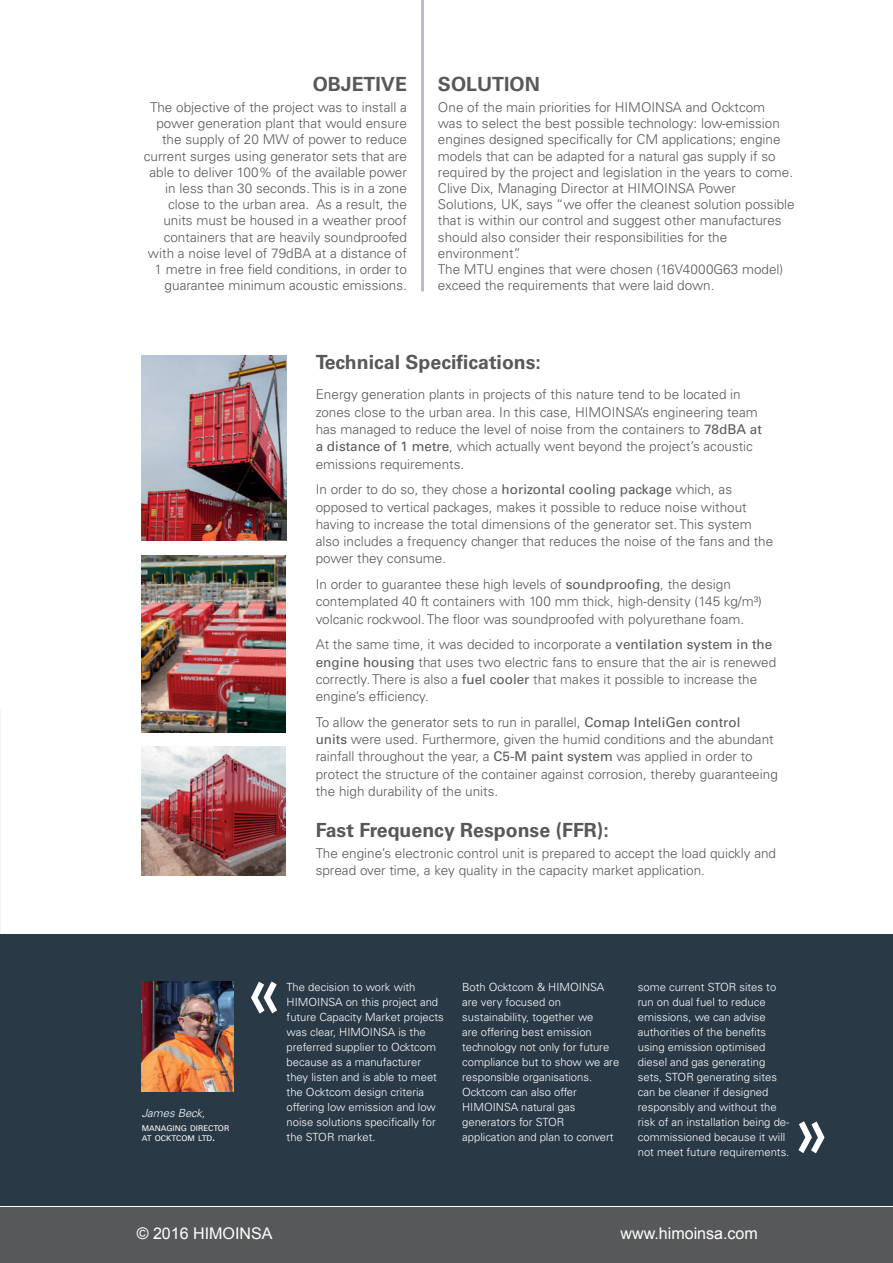
<style>
.page{position:relative;width:893px;height:1263px;background:#fff}
.page>*{position:absolute;margin:0;border:0;box-sizing:border-box;transform-origin:0 0}
.t1{font:700 68.1px "Eurostile";color:#fff}
.t2{font:700 19.5px "Univers LT Std";color:#57585a}
.t3{font:16.05px "Arial";color:#fff}
.t4{font:300 13.5px/16.2px "Univers LT Std";color:#57585a}
.t5{font:300 11.25px/15px "Univers LT Std";color:#fff}
.t6{font:italic 300 11.25px "Univers LT Std";color:#fff}
.t7{font:7.8px/10.5px "Univers LT Std";color:#fff}
.s1{font-weight:400}
.s2{font-size:11.25px}
</style>
<div class="page">
<hr style="left:421px;top:0;width:3px;height:291px;background:#bcbdc0">
<hr style="left:0;top:710px;width:1px;height:553px;background:#f2f3f4">
<div style="left:0;top:1208px;width:893px;height:55px;background:#57585a"></div>
<div style="left:0;top:934px;width:893px;height:271px;background:#2a3946"></div>
<img style="left:141px;top:746px;width:145px;height:129px">
<img style="left:142px;top:982px;width:92px;height:109px">
<img style="left:142px;top:355px;width:145px;height:186px">
<img style="left:141px;top:556px;width:145px;height:176px">
<p class="t2" style="left:313px;top:73px;width:96px">OBJETIVE</p>
<p class="t4" style="left:144px;top:99px;width:265px;text-align:right">The objective of the project was to install a power generation plant that would ensure the supply of 20 MW of power to reduce current surges using generator sets that are able to deliver 100% of the available power in less than 30 seconds. This is in a zone close to the urban area. As a result, the units must be housed in a weather proof containers that are heavily soundproofed with a noise level of 79dBA at a distance of 1 metre in free field conditions, in order to guarantee minimum acoustic emissions.</p>
<p class="t2" style="left:438px;top:73px;width:103px">SOLUTION</p>
<p class="t4" style="left:438px;top:99px;width:357px">One of the main priorities for HIMOINSA and Ocktcom was to select the best possible technology: low-emission engines designed specifically for CM applications; engine models that can be adapted for a natural gas supply if so required by the project and legislation in the years to come.</p>
<p class="t4" style="left:438px;top:180px;width:358px">Clive Dix, Managing Director at HIMOINSA Power Solutions, UK, says “we offer the cleanest solution possible that is within our control and suggest other manufactures should also consider their responsibilities for the environment”.</p>
<p class="t4" style="left:438px;top:261px;width:347px">The MTU engines that were chosen (16V4000G63 model) exceed the requirements that were laid down.</p>
<p class="t2" style="left:316px;top:351px;width:227px">Technical Specifications:</p>
<p class="t4" style="left:316px;top:386px;width:448px;line-height:17.2px">Energy generation plants in projects of this nature tend to be located in zones close to the urban area. In this case, HIMOINSA’s engineering team has managed to reduce the level of noise from the containers to <span class="s1">78dBA at a distance of 1 metre</span>, which actually went beyond the project’s acoustic emissions requirements.</p>
<p class="t4" style="left:316px;top:481px;width:459px;line-height:17.2px">In order to do so, they chose a <span class="s1">horizontal cooling package</span> which, as opposed to vertical packages, makes it possible to reduce noise without having to increase the total dimensions of the generator set. This system also includes a frequency changer that reduces the noise of the fans and the power they consume.</p>
<p class="t4" style="left:316px;top:576px;width:448px;line-height:17.2px">In order to guarantee these high levels of <span class="s1">soundproofing</span>, the design contemplated 40 ft containers with 100 mm thick, high-density (145 kg/m³) volcanic rockwool. The floor was soundproofed with polyurethane foam.</p>
<p class="t4" style="left:316px;top:636px;width:462px;line-height:17.2px">At the same time, it was decided to incorporate a <span class="s1">ventilation system in the engine housing</span> that uses two electric fans to ensure that the air is renewed correctly. There is also a <span class="s1">fuel cooler</span> that makes it possible to increase the engine’s efficiency.</p>
<p class="t4" style="left:316px;top:713px;width:464px;line-height:17.2px">To allow the generator sets to run in parallel, <span class="s1">Comap InteliGen control<br>units</span> were used. Furthermore, given the humid conditions and the abundant rainfall throughout the year, a <span class="s1">C5-M paint system</span> was applied in order to protect the structure of the container against corrosion, thereby guaranteeing the high durability of the units.</p>
<p class="t2" style="left:316px;top:818px;width:295px">Fast Frequency Response (FFR):</p>
<p class="t4" style="left:316px;top:845px;width:462px;line-height:17.2px">The engine’s electronic control unit is prepared to accept the load quickly and spread over time, a key quality in the capacity market application.</p>
<p class="t6" style="left:142px;top:1106px;width:65px">James Beck,</p>
<p class="t7" style="left:142px;top:1123px;width:89px">MANAGING DIRECTOR<br>AT OCKTCOM LTD<span class="s2">.</span></p>
<p class="t1" style="left:248px;top:955px;width:34px">«</p>
<p class="t5" style="left:287px;top:980px;width:159px">The decision to work with<br>HIMOINSA on this project and future Capacity Market projects was clear, HIMOINSA is the preferred supplier to Ocktcom because as a manufacturer they listen and is able to meet the Ocktcom design criteria offering low emission and low noise solutions specifically for the STOR market.</p>
<p class="t5" style="left:462px;top:980px;width:159px">Both Ocktcom &amp; HIMOINSA are very focused on sustainability, together we<br>are offering best emission technology not only for future compliance but to show we are responsible organisations.</p>
<p class="t5" style="left:462px;top:1085px;width:153px">Ocktcom can also offer<br>HIMOINSA natural gas generators for STOR application and plan to convert</p>
<p class="t5" style="left:638px;top:980px;width:153px">some current STOR sites to run on dual fuel to reduce emissions, we can advise authorities of the benefits using emission optimised diesel and gas generating sets, STOR generating sites can be cleaner if designed responsibly and without the risk of an installation being de&shy;commissioned because it will not meet future requirements.</p>
<p class="t1" style="left:795px;top:1095px;width:34px">»</p>
<p class="t3" style="left:137px;top:1222px;width:137px">© 2016 HIMOINSA</p>
<p class="t3" style="left:620px;top:1222px;width:139px">www.himoinsa.com</p>
</div>
